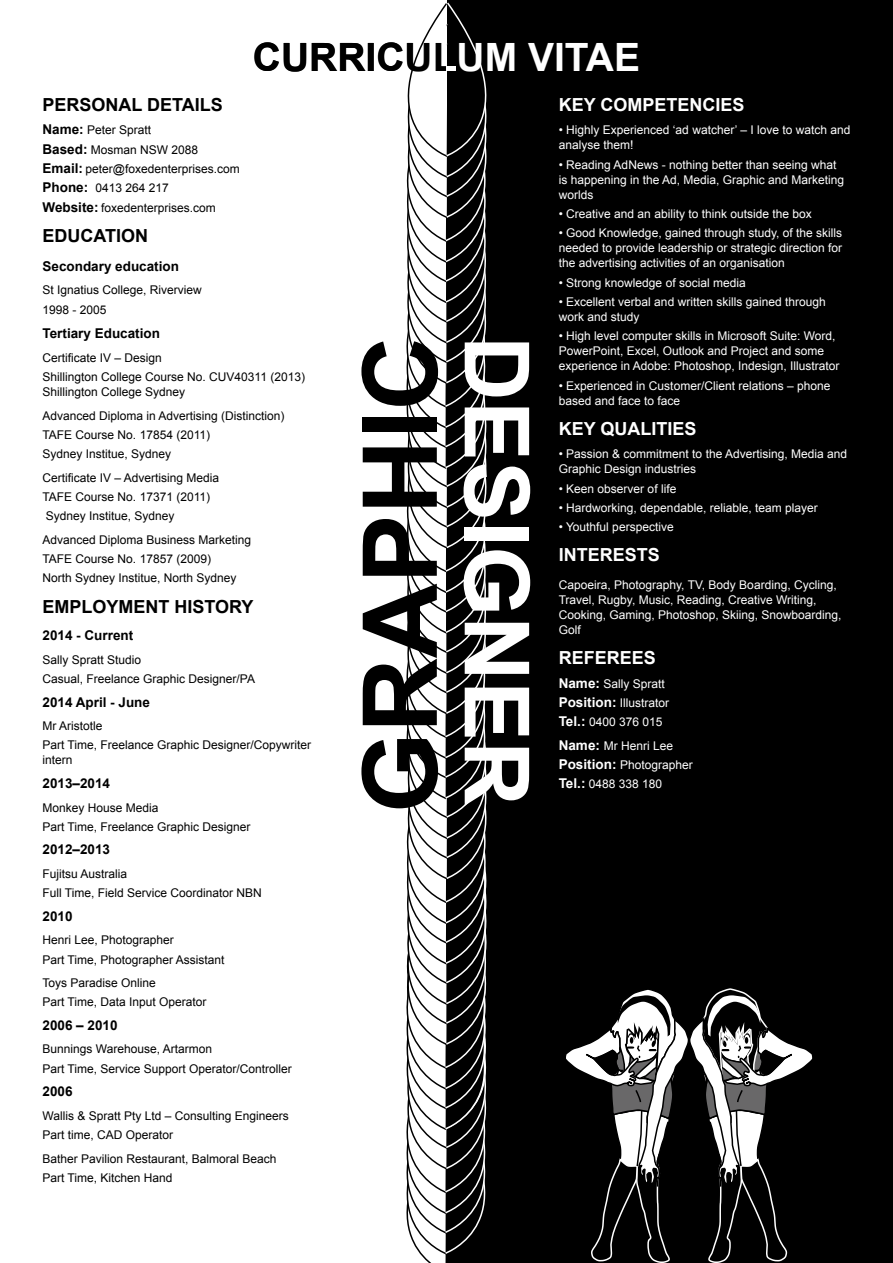
<style>
.page{position:relative;width:893px;height:1263px;background:#fff}
.page>*{position:absolute;margin:0;border:0;box-sizing:border-box;transform-origin:0 0}
.t1{font:700 103.5px "Arial";color:#000}
.t2{font:700 90px "Arial";color:#fff}
.t3{font:700 39px "Arial";color:#000}
.t4{font:700 18px "Arial";color:#fff}
.t5{font:700 18px "Arial";color:#000}
.t6{font:700 13.5px "Arial";color:#000}
.t7{font:12px/15px "Arial";color:#fff}
.t8{font:12px/19.4px "Arial";color:#000}
.s1{color:#fff}
.s2{font-weight:700;font-size:13.5px}
</style>
<div class="page">
<div style="left:447px;top:0;width:446px;height:1263px;background:#000"></div>
<svg style="left:406px;top:2px;width:81px;height:1261px"></svg>
<div style="left:446px;top:66px;width:9px;height:5px;background:#fff"></div>
<svg style="left:566px;top:988px;width:247px;height:275px"></svg>
<h3 class="t3" style="left:253px;top:35px;width:389px">CURRICUL<span class="s1">UM VITAE</span></h3>
<h3 class="t5" style="left:43px;top:94px;width:182px">PERSONAL DETAILS</h3>
<p class="t8" style="left:43px;top:121px;width:199px"><span class="s2">Name:</span> Peter Spratt<br><span class="s2">Based:</span> Mosman NSW 2088<br><span class="s2">Email:</span> peter@foxedenterprises.com<br><span class="s2">Phone:</span> 0413 264 217<br><span class="s2">Website:</span> foxedenterprises.com</p>
<h3 class="t5" style="left:43px;top:225px;width:107px">EDUCATION</h3>
<p class="t6" style="left:43px;top:258px;width:138px">Secondary education</p>
<p class="t8" style="left:43px;top:280px;width:161px">St Ignatius College, Riverview<br>1998 - 2005</p>
<p class="t6" style="left:43px;top:326px;width:119px">Tertiary Education</p>
<p class="t8" style="left:43px;top:348px;width:264px">Certificate IV – Design<br>Shillington College Course No. CUV40311 (2013)</p>
<p class="t8" style="left:43px;top:380px;width:244px;line-height:23.5px">Shillington College Sydney<br>Advanced Diploma in Advertising (Distinction)</p>
<p class="t8" style="left:43px;top:425px;width:169px">TAFE Course No. 17854 (2011)<br>Sydney Institue, Sydney</p>
<p class="t8" style="left:43px;top:468px;width:178px">Certificate IV – Advertising Media<br>TAFE Course No. 17371 (2011)<br>Sydney Institue, Sydney</p>
<p class="t8" style="left:43px;top:530px;width:210px">Advanced Diploma Business Marketing<br>TAFE Course No. 17857 (2009)<br>North Sydney Institue, North Sydney</p>
<h3 class="t5" style="left:43px;top:596px;width:213px">EMPLOYMENT HISTORY</h3>
<p class="t6" style="left:43px;top:628px;width:92px">2014 - Current</p>
<p class="t8" style="left:43px;top:650px;width:214px">Sally Spratt Studio<br>Casual, Freelance Graphic Designer/PA</p>
<p class="t6" style="left:43px;top:694px;width:109px">2014 April - June</p>
<p class="t8" style="left:43px;top:716px;width:270px">Mr Aristotle<br>Part Time, Freelance Graphic Designer/Copywriter</p>
<p class="t8" style="left:43px;top:751px;width:32px">intern</p>
<p class="t6" style="left:43px;top:776px;width:69px">2013–2014</p>
<p class="t8" style="left:43px;top:798px;width:210px">Monkey House Media<br>Part Time, Freelance Graphic Designer</p>
<p class="t6" style="left:43px;top:842px;width:69px">2012–2013</p>
<p class="t8" style="left:43px;top:864px;width:221px">Fujitsu Australia<br>Full Time, Field Service Coordinator NBN</p>
<p class="t6" style="left:43px;top:908px;width:32px">2010</p>
<p class="t8" style="left:43px;top:930px;width:184px">Henri Lee, Photographer<br>Part Time, Photographer Assistant</p>
<p class="t8" style="left:43px;top:973px;width:166px">Toys Paradise Online<br>Part Time, Data Input Operator</p>
<p class="t6" style="left:43px;top:1017px;width:77px">2006 – 2010</p>
<p class="t8" style="left:43px;top:1039px;width:251px">Bunnings Warehouse, Artarmon<br>Part Time, Service Support Operator/Controller</p>
<p class="t6" style="left:43px;top:1084px;width:32px">2006</p>
<p class="t8" style="left:43px;top:1106px;width:248px">Wallis &amp; Spratt Pty Ltd – Consulting Engineers<br>Part time, CAD Operator</p>
<p class="t8" style="left:43px;top:1149px;width:236px">Bather Pavilion Restaurant, Balmoral Beach<br>Part Time, Kitchen Hand</p>
<h1 class="t1" style="left:342px;top:813px;width:479px;rotate:-90deg">GRAPHIC</h1>
<h2 class="t2" style="left:547px;top:336px;width:472px;rotate:90deg">DESIGNER</h2>
<h3 class="t4" style="left:559px;top:94px;width:187px">KEY COMPETENCIES</h3>
<p class="t7" style="left:559px;top:123px;width:293px">• Highly Experienced ‘ad watcher’ – I love to watch and analyse them!</p>
<p class="t7" style="left:559px;top:157px;width:287px">• Reading AdNews - nothing better than seeing what is happening in the Ad, Media, Graphic and Marketing worlds</p>
<p class="t7" style="left:559px;top:206px;width:254px">• Creative and an ability to think outside the box</p>
<p class="t7" style="left:559px;top:226px;width:285px;text-align:justify">• Good Knowledge, gained through study, of the skills needed to provide leadership or strategic direction for the advertising activities of an organisation</p>
<p class="t7" style="left:559px;top:275px;width:188px">• Strong knowledge of social media</p>
<p class="t7" style="left:559px;top:294px;width:268px">• Excellent verbal and written skills gained through work and study</p>
<p class="t7" style="left:559px;top:329px;width:282px">• High level computer skills in Microsoft Suite: Word,<br>PowerPoint, Excel, Outlook and Project and some experience in Adobe: Photoshop, Indesign, Illustrator</p>
<p class="t7" style="left:559px;top:378px;width:273px">• Experienced in Customer/Client relations – phone based and face to face</p>
<h3 class="t4" style="left:559px;top:418px;width:139px">KEY QUALITIES</h3>
<p class="t7" style="left:559px;top:446px;width:290px">• Passion &amp; commitment to the Advertising, Media and<br>Graphic Design industries</p>
<p class="t7" style="left:559px;top:481px;width:119px">• Keen observer of life</p>
<p class="t7" style="left:559px;top:500px;width:260px">• Hardworking, dependable, reliable, team player</p>
<p class="t7" style="left:559px;top:519px;width:116px">• Youthful perspective</p>
<h3 class="t4" style="left:559px;top:545px;width:103px">INTERESTS</h3>
<p class="t7" style="left:559px;top:577px;width:284px">Capoeira, Photography, TV, Body Boarding, Cycling, Travel, Rugby, Music, Reading, Creative Writing, Cooking, Gaming, Photoshop, Skiing, Snowboarding, Golf</p>
<h3 class="t4" style="left:559px;top:648px;width:99px">REFEREES</h3>
<p class="t7" style="left:559px;top:674px;width:112px;line-height:19.4px"><span class="s2">Name:</span> Sally Spratt<br><span class="s2">Position:</span> Illustrator<br><span class="s2">Tel.:</span> 0400 376 015</p>
<p class="t7" style="left:559px;top:736px;width:136px;line-height:19.4px"><span class="s2">Name:</span> Mr Henri Lee<br><span class="s2">Position:</span> Photographer</p>
<p class="t7" style="left:559px;top:777px;width:105px"><span class="s2">Tel.:</span> 0488 338 180</p>
</div>
